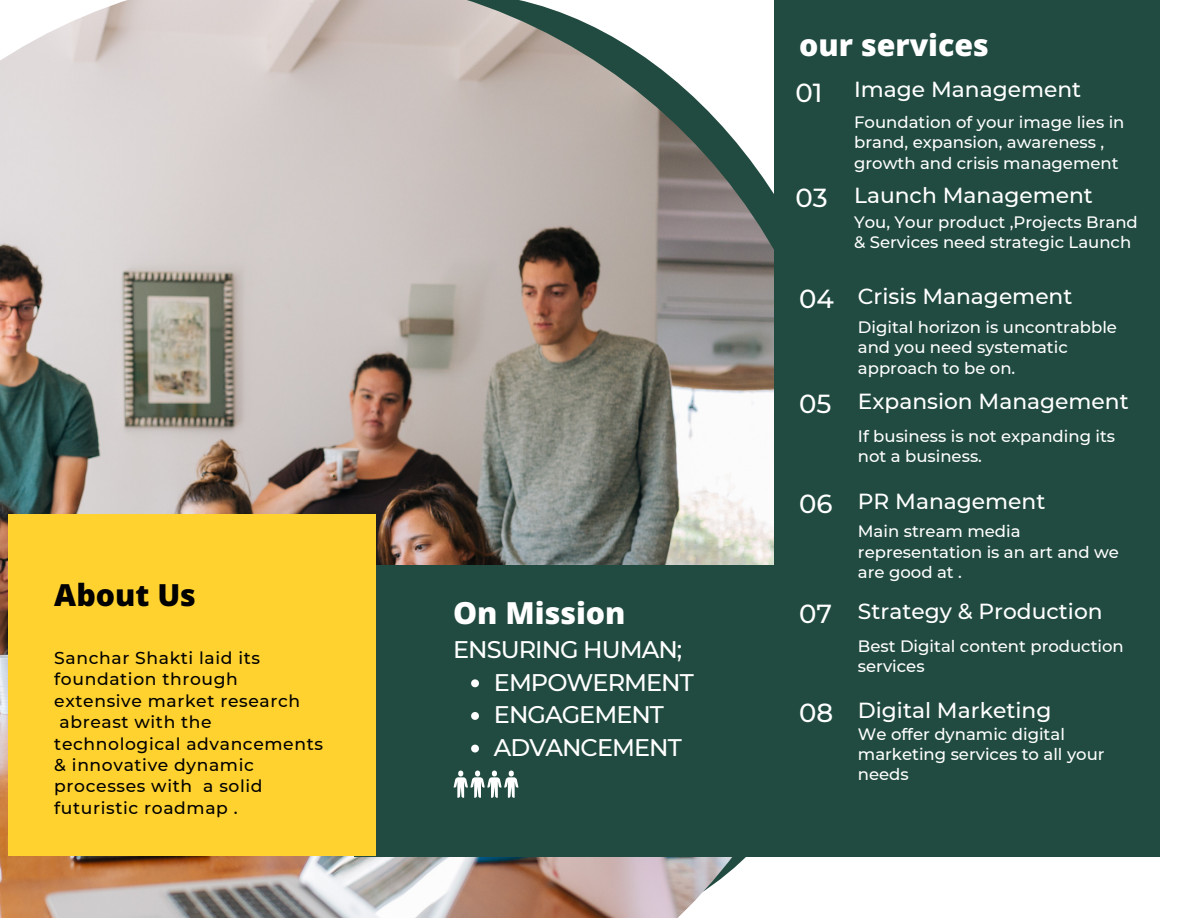
<style>
.page{position:relative;width:1188px;height:918px;background:#fff}
.page>*{position:absolute;margin:0;border:0;box-sizing:border-box;transform-origin:0 0}
.t1{font:800 30.3px "Open Sans";color:#fff}
.t2{font:800 30.3px "Open Sans";color:#000}
.t3{font:500 26.1px "Montserrat";color:#fff}
.t4{font:500 24px "Montserrat";letter-spacing:-.04em;color:#fff}
.t5{font:500 21.75px "Montserrat";color:#fff}
.t6{font:500 17.1px "Montserrat";letter-spacing:.035em;color:#000}
.t7{font:500 16.5px/20.2px "Montserrat";color:#fff}
</style>
<div class="page">
<img style="left:0;top:0;width:846px;height:918px">
<div style="left:354px;top:565px;width:806px;height:291px;background:#214b40"></div>
<div style="left:8px;top:515px;width:368px;height:341px;background:#ffd230"></div>
<svg style="left:454px;top:771px;width:64px;height:27px"></svg>
<svg style="left:471px;top:679px;width:8px;height:8px"></svg>
<svg style="left:471px;top:712px;width:8px;height:8px"></svg>
<svg style="left:471px;top:745px;width:8px;height:8px"></svg>
<div style="left:774px;top:0;width:386px;height:571px;background:#214b40"></div>
<p class="t2" style="left:54px;top:573px;width:143px">About Us</p>
<p class="t6" style="left:54px;top:647px;width:207px">Sanchar Shakti laid its</p>
<p class="t6" style="left:54px;top:669px;width:185px">foundation through</p>
<p class="t6" style="left:54px;top:690px;width:247px">extensive market research</p>
<p class="t6" style="left:60px;top:712px;width:154px">abreast with the</p>
<p class="t6" style="left:54px;top:733px;width:270px">technological advancements</p>
<p class="t6" style="left:54px;top:754px;width:201px">&amp; innovative dynamic</p>
<p class="t6" style="left:54px;top:776px;width:210px">processes with a solid</p>
<p class="t6" style="left:54px;top:797px;width:185px">futuristic roadmap .</p>
<p class="t1" style="left:453px;top:591px;width:174px">On Mission</p>
<p class="t4" style="left:453px;top:635px;width:231px">ENSURING HUMAN;</p>
<p class="t4" style="left:494px;top:667px;width:201px">EMPOWERMENT</p>
<p class="t4" style="left:494px;top:700px;width:172px">ENGAGEMENT</p>
<p class="t4" style="left:494px;top:733px;width:189px">ADVANCEMENT</p>
<p class="t1" style="left:799px;top:23px;width:191px">our services</p>
<p class="t5" style="left:854px;top:76px;width:229px">Image Management</p>
<p class="t3" style="left:796px;top:76px;width:29px">01</p>
<p class="t7" style="left:854px;top:112px;width:272px">Foundation of your image lies in brand, expansion, awareness , growth and crisis management</p>
<p class="t3" style="left:796px;top:181px;width:34px">03</p>
<p class="t5" style="left:854px;top:181px;width:240px">Launch Management</p>
<p class="t7" style="left:854px;top:212px;width:285px">You, Your product ,Projects Brand &amp; Services need strategic Launch</p>
<p class="t3" style="left:799px;top:283px;width:36px">04</p>
<p class="t5" style="left:858px;top:283px;width:216px">Crisis Management</p>
<p class="t7" style="left:858px;top:317px;width:261px">Digital horizon is uncontrabble and you need systematic approach to be on.</p>
<p class="t3" style="left:799px;top:388px;width:34px">05</p>
<p class="t5" style="left:858px;top:388px;width:272px">Expansion Management</p>
<p class="t7" style="left:858px;top:426px;width:259px">If business is not expanding its not a business.</p>
<p class="t3" style="left:799px;top:487px;width:35px">06</p>
<p class="t5" style="left:858px;top:488px;width:189px">PR Management</p>
<p class="t7" style="left:858px;top:521px;width:263px">Main stream media representation is an art and we are good at .</p>
<p class="t3" style="left:799px;top:598px;width:34px">07</p>
<p class="t5" style="left:858px;top:598px;width:246px">Strategy &amp; Production</p>
<p class="t7" style="left:858px;top:636px;width:267px">Best Digital content production services</p>
<p class="t3" style="left:799px;top:696px;width:36px">08</p>
<p class="t5" style="left:858px;top:696px;width:195px">Digital Marketing</p>
<p class="t7" style="left:858px;top:724px;width:248px">We offer dynamic digital marketing services to all your needs</p>
</div>
